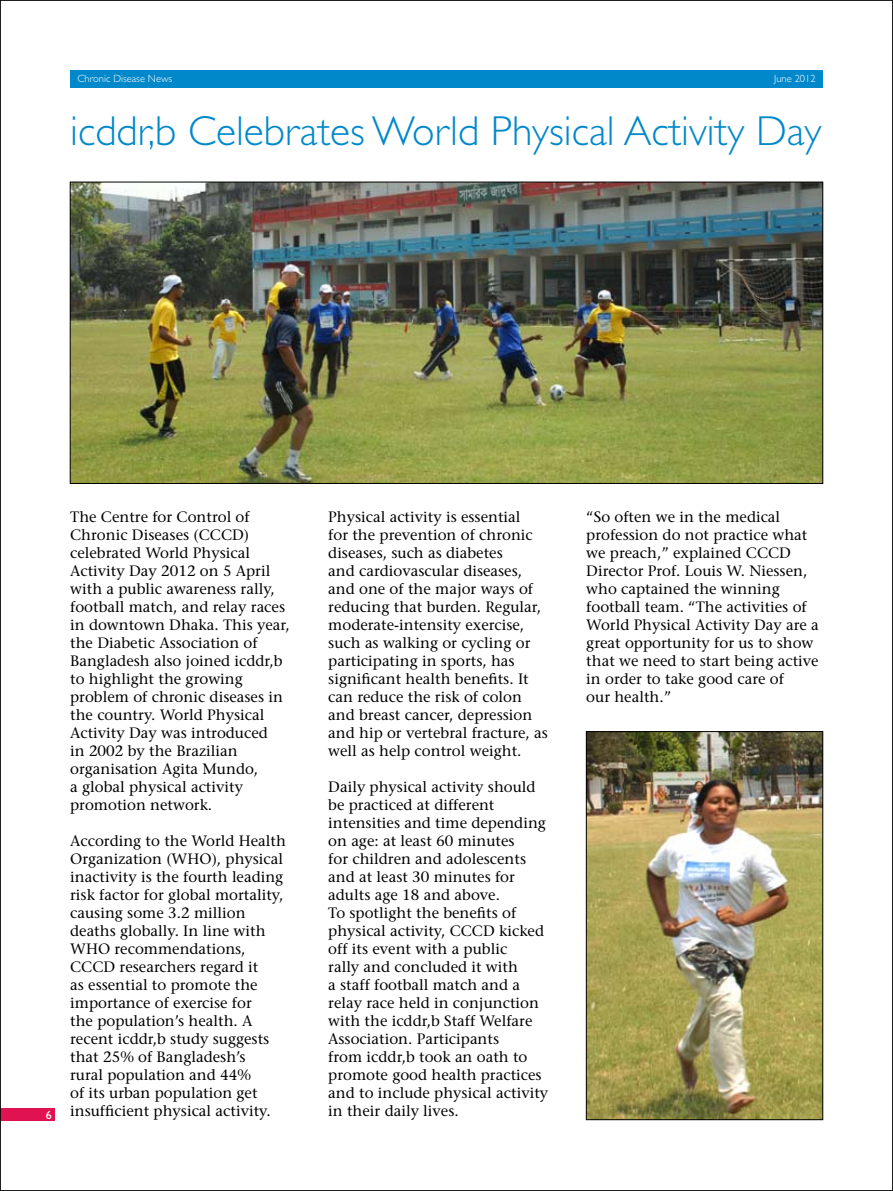
<style>
.page{position:relative;width:893px;height:1191px;background:#fff}
.page>*{position:absolute;margin:0;border:0;box-sizing:border-box;transform-origin:0 0}
.t1{font:300 42px "Gill Sans Std";color:#0088ca}
.t2{font:500 15px/18px "Stone Serif Std";color:#000}
.t3{font:12px "Gill Sans Std";color:#fff}
.t4{font:300 10.5px "Gill Sans Std";color:#fff}
</style>
<div class="page">
<img style="left:72px;top:184px;width:749px;height:297px">
<img style="left:588px;top:733px;width:233px;height:384px">
<div style="left:586px;top:731px;width:237px;height:388px;border:1px solid #000"></div>
<div style="left:71px;top:70px;width:752px;height:17px;background:#0088ca"></div>
<div style="left:0;top:1108px;width:55px;height:12px;background:#e11251"></div>
<p class="t4" style="left:77px;top:73px;width:96px">Chronic Disease News</p>
<p class="t4" style="left:774px;top:73px;width:43px">June 2012</p>
<h1 class="t1" style="left:70px;top:107px;width:753px">icddr,b Celebrates World Physical Activity Day</h1>
<p class="t3" style="left:46px;top:1108px;width:8px">6</p>
<p class="t2" style="left:70px;top:508px;width:221px">The Centre for Control of<br>Chronic Diseases (CCCD) celebrated World Physical<br>Activity Day 2012 on 5 April with a public awareness rally, football match, and relay races in downtown Dhaka. This year, the Diabetic Association of<br>Bangladesh also joined icddr,b to highlight the growing problem of chronic diseases in the country. World Physical<br>Activity Day was introduced<br>in 2002 by the Brazilian organisation Agita Mundo,<br>a global physical activity promotion network.</p>
<p class="t2" style="left:70px;top:832px;width:217px">According to the World Health<br>Organization (WHO), physical inactivity is the fourth leading risk factor for global mortality, causing some 3.2 million deaths globally. In line with<br>WHO recommendations,<br>CCCD researchers regard it<br>as essential to promote the importance of exercise for<br>the population’s health. A recent icddr,b study suggests that 25% of Bangladesh’s<br>rural population and 44%<br>of its urban population get insufficient physical activity.</p>
<p class="t2" style="left:328px;top:508px;width:221px">Physical activity is essential<br>for the prevention of chronic diseases, such as diabetes<br>and cardiovascular diseases, and one of the major ways of reducing that burden. Regular, moderate-intensity exercise, such as walking or cycling or participating in sports, has significant health benefits. It can reduce the risk of colon and breast cancer, depression and hip or vertebral fracture, as well as help control weight.</p>
<p class="t2" style="left:328px;top:778px;width:221px">Daily physical activity should be practiced at different intensities and time depending on age: at least 60 minutes<br>for children and adolescents and at least 30 minutes for adults age 18 and above.<br>To spotlight the benefits of physical activity, CCCD kicked off its event with a public<br>rally and concluded it with<br>a staff football match and a relay race held in conjunction with the icddr,b Staff Welfare<br>Association. Participants<br>from icddr,b took an oath to promote good health practices and to include physical activity in their daily lives.</p>
<p class="t2" style="left:586px;top:508px;width:234px">“So often we in the medical profession do not practice what we preach,” explained CCCD<br>Director Prof. Louis W. Niessen, who captained the winning football team. “The activities of<br>World Physical Activity Day are a great opportunity for us to show that we need to start being active in order to take good care of<br>our health.”</p>
</div>
